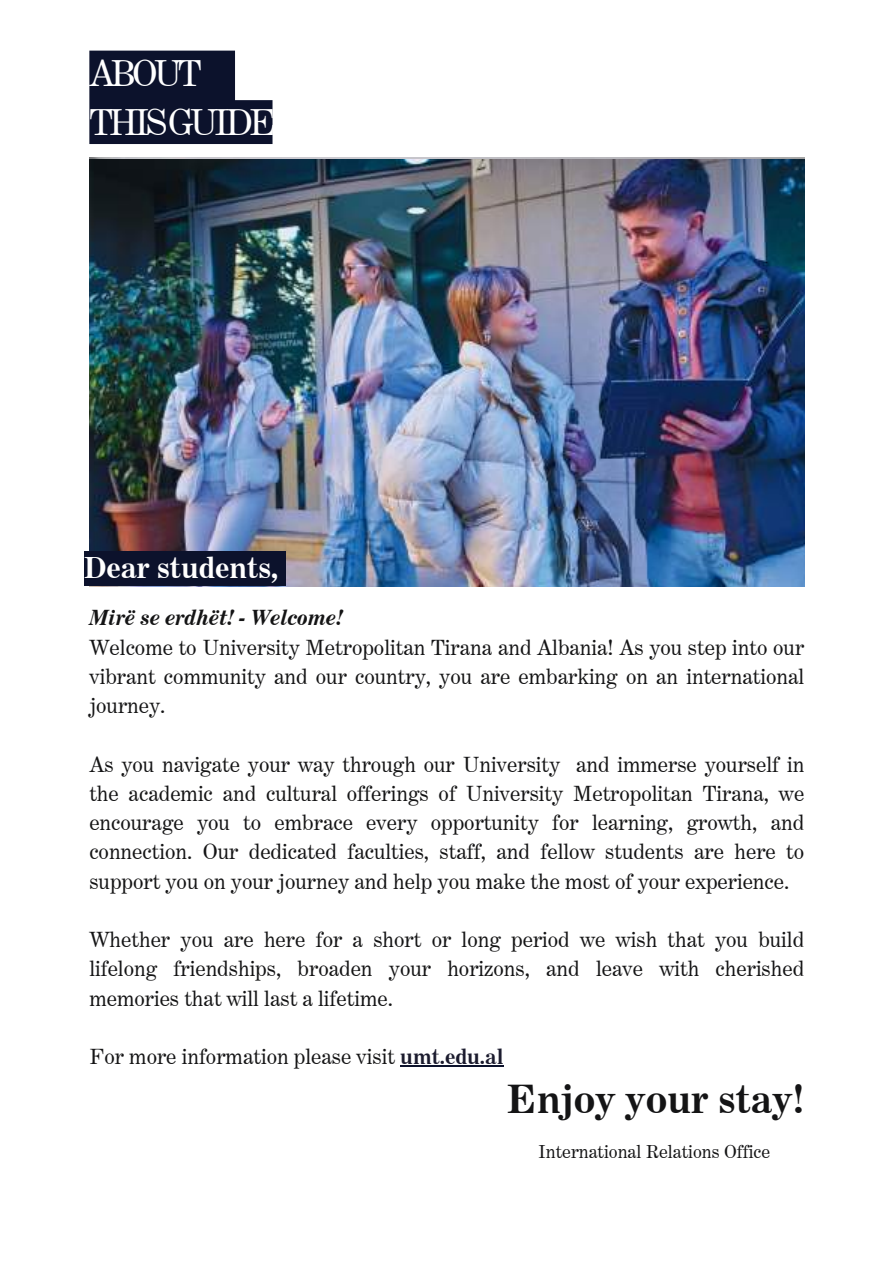
<style>
.page{position:relative;width:894px;height:1264px;background:#fff}
.page>*{position:absolute;margin:0;border:0;box-sizing:border-box;transform-origin:0 0}
.t1{font:700 39.3px "Century Expanded BT";color:#141415}
.t2{font:36px/49.5px "Century Expanded BT";letter-spacing:-.115em;color:#fff}
.t3{font:700 29.25px "Century Expanded BT";color:#fff}
.t4{font:21.15px/29.2px "Century Expanded BT";color:#141415;text-align:justify}
.t5{font:italic 700 21.15px "Century Expanded BT";color:#141415}
.t6{font:18px "Century Expanded BT";color:#141415}
.s1{font-weight:700;color:#1b1b2e}
</style>
<div class="page">
<img style="left:89px;top:160px;width:715px;height:426px">
<svg style="left:89px;top:51px;width:183px;height:93px"></svg>
<hr style="left:400px;top:1065px;width:103px;height:1px;background:#0c122c">
<div style="left:84px;top:551px;width:202px;height:35px;background:#0c122c"></div>
<h2 class="t2" style="left:89px;top:48px;width:189px">ABOUT<br>THIS GUIDE</h2>
<h3 class="t3" style="left:84px;top:549px;width:196px">Dear students,</h3>
<p class="t5" style="left:89px;top:604px;width:255px">Mirë se erdhët! - Welcome!</p>
<p class="t4" style="left:89px;top:632px;width:716px">Welcome to University Metropolitan Tirana and Albania! As you step into our vibrant community and our country, you are embarking on an international journey.</p>
<p class="t4" style="left:89px;top:749px;width:716px">As you navigate your way through our University and immerse yourself in the academic and cultural offerings of University Metropolitan Tirana, we encourage you to embrace every opportunity for learning, growth, and connection. Our dedicated faculties, staff, and fellow students are here to support you on your journey and help you make the most of your experience.</p>
<p class="t4" style="left:89px;top:924px;width:716px">Whether you are here for a short or long period we wish that you build lifelong friendships, broaden your horizons, and leave with cherished memories that will last a lifetime.</p>
<p class="t4" style="left:89px;top:1041px;width:416px">For more information please visit <span class="s1">umt.edu.al</span></p>
<h1 class="t1" style="left:506px;top:1074px;width:299px">Enjoy your stay!</h1>
<p class="t6" style="left:538px;top:1140px;width:233px">International Relations Office</p>
</div>
